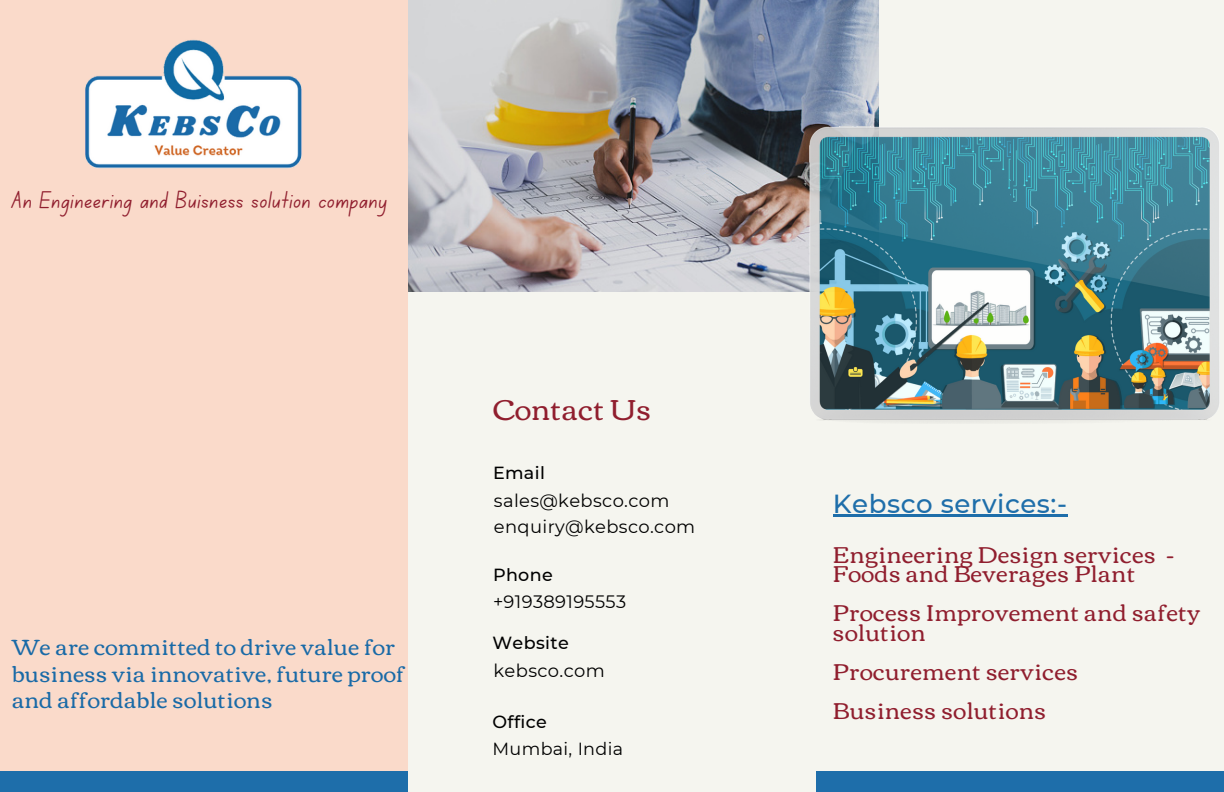
<style>
.page{position:relative;width:1224px;height:792px;background:#f5f5ef}
.page>*{position:absolute;margin:0;border:0;box-sizing:border-box;transform-origin:0 0}
.t1{font:29.1px "Corben";letter-spacing:.02em;color:#901e2e}
.t2{font:500 26.1px "Montserrat";letter-spacing:.02em;color:#1e6eaa}
.t3{font:24.4px "Canva School Font";letter-spacing:.02em;color:#901e2e}
.t4{font:23.1px/19.5px "Corben";letter-spacing:.025em;color:#901e2e}
.t5{font:22.2px/26.2px "Corben";letter-spacing:.02em;color:#196aa7}
.t6{font:17.9px/26.2px "Montserrat";letter-spacing:.02em;color:#000}
.t7{font:500 17.6px "Montserrat";letter-spacing:.02em;color:#000}
.t8{font:500 17.5px "Montserrat";letter-spacing:.02em;color:#000}
.t9{font:17.5px "Montserrat";letter-spacing:.02em;color:#000}
</style>
<div class="page">
<div style="left:0;top:0;width:408px;height:792px;background:#fadaca"></div>
<div style="left:0;top:772px;width:408px;height:20px;background:#1e6eaa"></div>
<img style="left:408px;top:0;width:470px;height:291px">
<img style="left:810px;top:126px;width:409px;height:297px">
<img style="left:85px;top:39px;width:217px;height:130px">
<hr style="left:833px;top:514px;width:235px;height:2px;background:#1e6eaa">
<div style="left:816px;top:772px;width:408px;height:20px;background:#1e6eaa"></div>
<p class="t3" style="left:12px;top:190px;width:377px">An Engineering and Buisness solution company</p>
<p class="t5" style="left:12px;top:635px;width:394px">We are committed to drive value for business via innovative, future proof and affordable solutions</p>
<p class="t1" style="left:493px;top:393px;width:160px">Contact Us</p>
<p class="t8" style="left:493px;top:462px;width:53px">Email</p>
<p class="t6" style="left:494px;top:487px;width:203px">sales@kebsco.com enquiry@kebsco.com</p>
<p class="t8" style="left:493px;top:564px;width:61px">Phone</p>
<p class="t6" style="left:493px;top:589px;width:135px">+919389195553</p>
<p class="t7" style="left:493px;top:632px;width:78px">Website</p>
<p class="t6" style="left:493px;top:658px;width:113px">kebsco.com</p>
<p class="t8" style="left:493px;top:711px;width:56px">Office</p>
<p class="t9" style="left:493px;top:738px;width:132px">Mumbai, India</p>
<p class="t2" style="left:833px;top:487px;width:236px">Kebsco services:-</p>
<p class="t4" style="left:833px;top:545px;width:343px">Engineering Design services -<br>Foods and Beverages Plant</p>
<p class="t4" style="left:833px;top:604px;width:369px">Process Improvement and safety solution</p>
<p class="t4" style="left:833px;top:652px;width:247px;line-height:39px">Procurement services<br>Business solutions</p>
</div>
